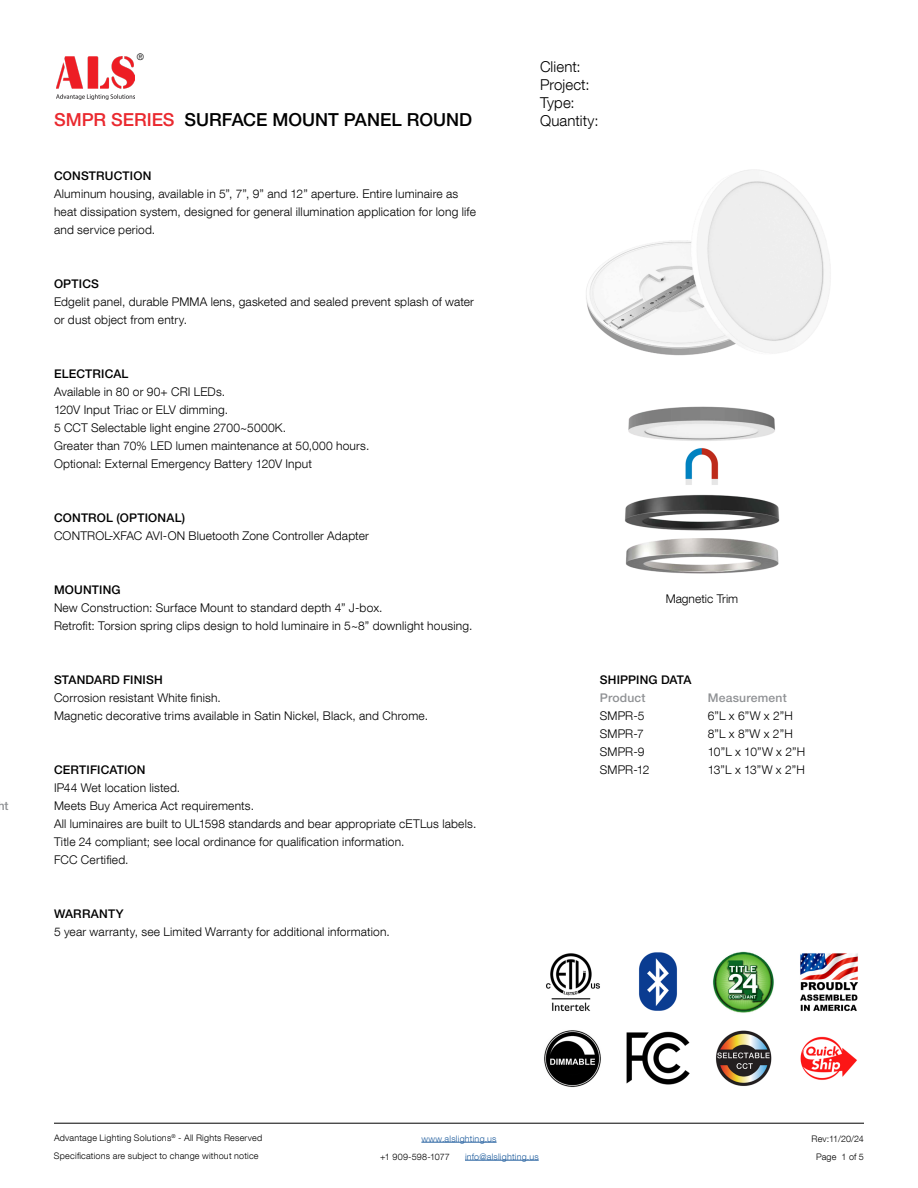
<style>
.page{position:relative;width:918px;height:1188px;background:#fff}
.page>*{position:absolute;margin:0;border:0;box-sizing:border-box;transform-origin:0 0}
.t1{font:500 18px "Helvetica Neue LT Pro";color:#000}
.t2{font:300 15px/18px "Helvetica Neue LT Com";letter-spacing:.01em;color:#000}
.t3{font:300 12px/18px "Helvetica Neue LT Com";letter-spacing:.015em;color:#000}
.t4{font:500 12px "Helvetica Neue LT Pro";letter-spacing:.015em;color:#000}
.t5{font:500 12px "Helvetica Neue LT Pro";letter-spacing:.015em;color:#8f9194}
.t6{font:300 9px/18px "Helvetica Neue LT Com";letter-spacing:.025em;color:#000}
.t7{font:300 9px "Helvetica Neue LT Com";letter-spacing:.025em;color:#215e9e}
.s1{color:#ea292f}
</style>
<div class="page">
<hr style="left:421px;top:1142px;width:76px;height:1px;background:#215e9e">
<hr style="left:465px;top:1160px;width:74px;height:1px;background:#215e9e">
<hr style="left:54px;top:1123px;width:810px;height:1px;background:#000">
<img style="left:56px;top:57px;width:79px;height:43px">
<img style="left:586px;top:169px;width:245px;height:187px">
<img style="left:628px;top:406px;width:147px;height:35px">
<img style="left:625px;top:494px;width:155px;height:80px">
<img style="left:685px;top:448px;width:34px;height:37px">
<img style="left:546px;top:953px;width:54px;height:58px">
<img style="left:626px;top:1031px;width:64px;height:54px">
<img style="left:713px;top:951px;width:61px;height:62px">
<img style="left:800px;top:1036px;width:57px;height:44px">
<img style="left:544px;top:1030px;width:57px;height:57px">
<img style="left:716px;top:1030px;width:56px;height:56px">
<img style="left:800px;top:953px;width:58px;height:58px">
<img style="left:639px;top:952px;width:38px;height:59px">
<p class="t5" style="left:-3px;top:799px;width:13px">ht</p>
<p class="t6" style="left:137px;top:48px;width:9px">®</p>
<h1 class="t1" style="left:54px;top:109px;width:420px"><span class="s1">SMPR SERIES</span> SURFACE MOUNT PANEL ROUND</h1>
<p class="t4" style="left:54px;top:169px;width:99px">CONSTRUCTION</p>
<p class="t3" style="left:54px;top:184px;width:423px">Aluminum housing, available in 5”, 7”, 9” and 12” aperture. Entire luminaire as heat dissipation system, designed for general illumination application for long life and service period.</p>
<p class="t4" style="left:54px;top:277px;width:47px">OPTICS</p>
<p class="t3" style="left:54px;top:292px;width:422px">Edgelit panel, durable PMMA lens, gasketed and sealed prevent splash of water or dust object from entry.</p>
<p class="t4" style="left:54px;top:367px;width:76px">ELECTRICAL</p>
<p class="t3" style="left:54px;top:382px;width:317px">Available in 80 or 90+ CRI LEDs.<br>120V Input Triac or ELV dimming.<br>5 CCT Selectable light engine 2700~5000K.<br>Greater than 70% LED lumen maintenance at 50,000 hours.<br>Optional: External Emergency Battery 120V Input</p>
<p class="t4" style="left:54px;top:511px;width:133px">CONTROL (OPTIONAL)</p>
<p class="t3" style="left:54px;top:526px;width:317px">CONTROL-XFAC AVI-ON Bluetooth Zone Controller Adapter</p>
<p class="t4" style="left:54px;top:583px;width:68px">MOUNTING</p>
<p class="t3" style="left:54px;top:598px;width:420px">New Construction: Surface Mount to standard depth 4” J-box.<br>Retrofit: Torsion spring clips design to hold luminaire in 5~8” downlight housing.</p>
<p class="t4" style="left:54px;top:673px;width:110px">STANDARD FINISH</p>
<p class="t3" style="left:54px;top:688px;width:376px">Corrosion resistant White finish.<br>Magnetic decorative trims available in Satin Nickel, Black, and Chrome.</p>
<p class="t4" style="left:54px;top:763px;width:93px">CERTIFICATION</p>
<p class="t3" style="left:54px;top:778px;width:424px">IP44 Wet location listed.<br>Meets Buy America Act requirements.<br>All luminaires are built to UL1598 standards and bear appropriate cETLus labels.<br>Title 24 compliant; see local ordinance for qualification information.<br>FCC Certified.</p>
<p class="t4" style="left:54px;top:907px;width:71px">WARRANTY</p>
<p class="t3" style="left:54px;top:922px;width:337px">5 year warranty, see Limited Warranty for additional information.</p>
<p class="t2" style="left:540px;top:57px;width:60px">Client:<br>Project:<br>Type:<br>Quantity:</p>
<p class="t3" style="left:666px;top:589px;width:74px">Magnetic Trim</p>
<p class="t4" style="left:600px;top:673px;width:93px">SHIPPING DATA</p>
<p class="t5" style="left:600px;top:691px;width:47px">Product</p>
<p class="t5" style="left:708px;top:691px;width:80px">Measurement</p>
<p class="t3" style="left:600px;top:706px;width:46px">SMPR-5</p>
<p class="t3" style="left:708px;top:706px;width:86px">6”L x 6”W x 2”H</p>
<p class="t3" style="left:600px;top:724px;width:46px">SMPR-7</p>
<p class="t3" style="left:708px;top:724px;width:86px">8”L x 8”W x 2”H</p>
<p class="t3" style="left:600px;top:742px;width:46px">SMPR-9</p>
<p class="t3" style="left:708px;top:742px;width:99px">10”L x 10”W x 2”H</p>
<p class="t3" style="left:600px;top:760px;width:51px">SMPR-12</p>
<p class="t3" style="left:708px;top:760px;width:98px">13”L x 13”W x 2”H</p>
<p class="t6" style="left:54px;top:1129px;width:210px">Advantage Lighting Solutions<sup>®</sup> - All Rights Reserved<br>Specifications are subject to change without notice</p>
<p class="t6" style="left:812px;top:1129px;width:54px;text-align:center">Rev:11/20/24<br>Page 1 of 5</p>
<p class="t7" style="left:421px;top:1133px;width:77px">www.alslighting.us</p>
<p class="t6" style="left:380px;top:1147px;width:71px">+1 909-598-1077</p>
<p class="t7" style="left:465px;top:1151px;width:75px">info@alslighting.us</p>
</div>
